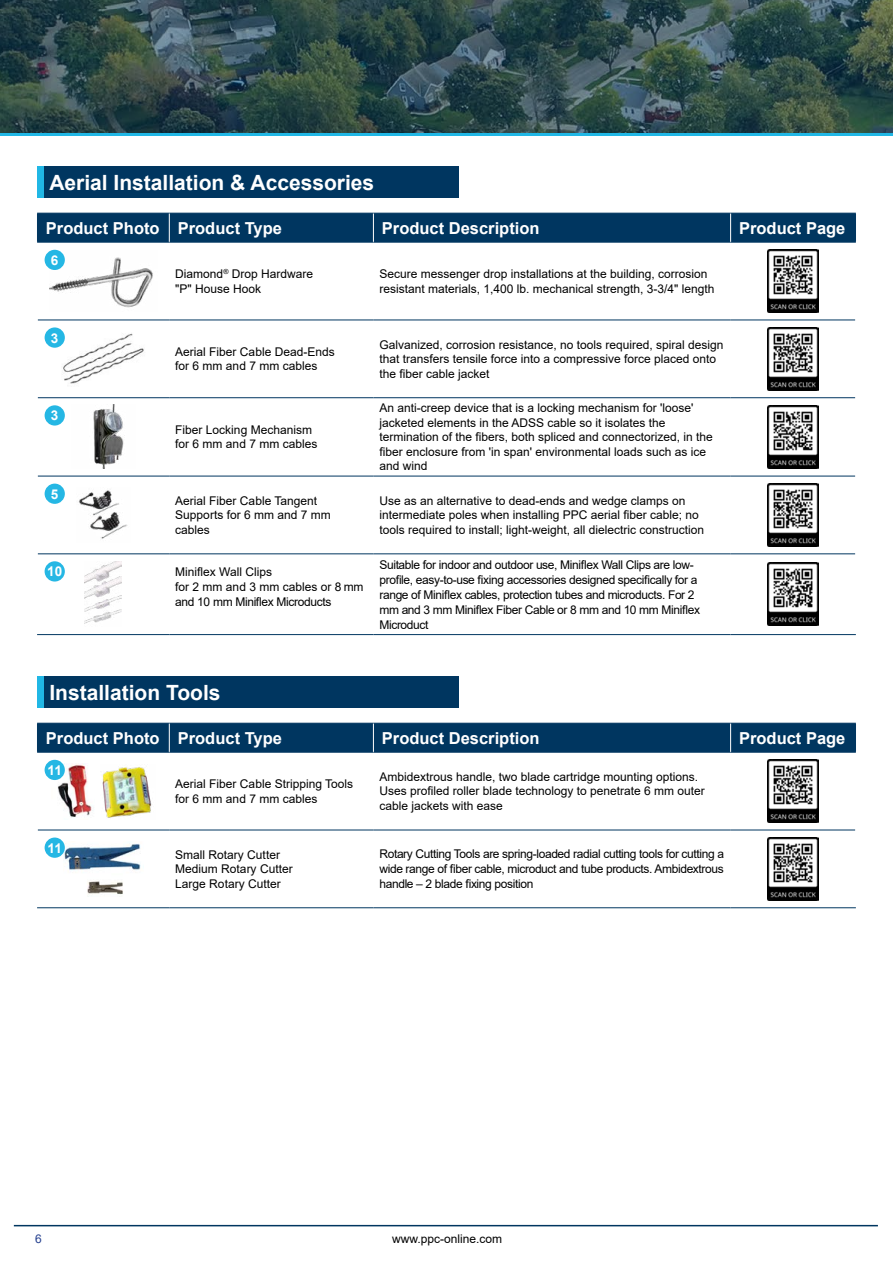
<style>
.page{position:relative;width:893px;height:1263px;background:#fff}
.page>*{position:absolute;margin:0;border:0;box-sizing:border-box;transform-origin:0 0}
.t1{font:700 21px "Arial";color:#fff}
.t2{font:700 16.5px "Arial";color:#fff}
.t3{font:700 13.5px "Arial";color:#fff}
.t4{font:12px/14.4px "Arial";color:#000101}
.t5{font:12px/14.4px "Arial";color:#000}
.t6{font:12px/15px "Arial";letter-spacing:-.03em;color:#000101}
.t7{font:12px "Arial";color:#25408f}
.s1{color:#000101}
</style>
<div class="page">
<div style="left:0;top:130px;width:893px;height:6px;background:#20b7e5"></div>
<hr style="left:14px;top:1225px;width:864px;height:1px;background:#003660">
<svg style="left:0;top:0;width:893px;height:133px;background:#314b4b"></svg>
<div style="left:43px;top:166px;width:416px;height:32px;background:#003660"></div>
<div style="left:37px;top:166px;width:6px;height:32px;background:#20b7e5"></div>
<div style="left:43px;top:676px;width:416px;height:32px;background:#003660"></div>
<div style="left:37px;top:676px;width:6px;height:32px;background:#20b7e5"></div>
<svg style="left:38px;top:249px;width:817px;height:375px"></svg>
<hr style="left:169px;top:243px;width:1px;height:77px;background:#fff">
<hr style="left:373px;top:243px;width:1px;height:77px;background:#fff">
<hr style="left:730px;top:243px;width:1px;height:77px;background:#fff">
<hr style="left:169px;top:320px;width:1px;height:77px;background:#fff">
<hr style="left:373px;top:320px;width:1px;height:77px;background:#fff">
<hr style="left:730px;top:320px;width:1px;height:77px;background:#fff">
<hr style="left:169px;top:398px;width:1px;height:78px;background:#fff">
<hr style="left:373px;top:398px;width:1px;height:78px;background:#fff">
<hr style="left:730px;top:398px;width:1px;height:78px;background:#fff">
<hr style="left:169px;top:476px;width:1px;height:77px;background:#fff">
<hr style="left:373px;top:476px;width:1px;height:77px;background:#fff">
<hr style="left:730px;top:476px;width:1px;height:77px;background:#fff">
<hr style="left:169px;top:554px;width:1px;height:80px;background:#fff">
<hr style="left:373px;top:554px;width:1px;height:80px;background:#fff">
<hr style="left:730px;top:554px;width:1px;height:80px;background:#fff">
<hr style="left:37px;top:242px;width:132px;height:1px;background:#003660">
<hr style="left:169px;top:242px;width:204px;height:1px;background:#003660">
<hr style="left:373px;top:242px;width:358px;height:1px;background:#003660">
<hr style="left:731px;top:242px;width:125px;height:1px;background:#003660">
<div style="left:37px;top:213px;width:819px;height:29px;background:#003660"></div>
<hr style="left:38px;top:320px;width:131px;height:1px;background:#003660">
<hr style="left:38px;top:397px;width:131px;height:1px;background:#003660">
<hr style="left:38px;top:476px;width:131px;height:1px;background:#003660">
<hr style="left:38px;top:553px;width:131px;height:1px;background:#003660">
<hr style="left:37px;top:634px;width:132px;height:1px;background:#003660">
<hr style="left:169px;top:320px;width:204px;height:1px;background:#003660">
<hr style="left:169px;top:397px;width:204px;height:1px;background:#003660">
<hr style="left:169px;top:476px;width:204px;height:1px;background:#003660">
<hr style="left:169px;top:553px;width:204px;height:1px;background:#003660">
<hr style="left:169px;top:634px;width:204px;height:1px;background:#003660">
<hr style="left:373px;top:320px;width:358px;height:1px;background:#003660">
<hr style="left:731px;top:320px;width:124px;height:1px;background:#003660">
<hr style="left:373px;top:397px;width:358px;height:1px;background:#003660">
<hr style="left:731px;top:397px;width:124px;height:1px;background:#003660">
<hr style="left:373px;top:476px;width:358px;height:1px;background:#003660">
<hr style="left:731px;top:476px;width:124px;height:1px;background:#003660">
<hr style="left:373px;top:553px;width:358px;height:1px;background:#003660">
<hr style="left:731px;top:553px;width:124px;height:1px;background:#003660">
<hr style="left:373px;top:634px;width:358px;height:1px;background:#003660">
<hr style="left:731px;top:634px;width:125px;height:1px;background:#003660">
<img style="left:50px;top:251px;width:107px;height:60px">
<img style="left:767px;top:249px;width:52px;height:64px">
<img style="left:61px;top:331px;width:85px;height:55px">
<img style="left:767px;top:327px;width:52px;height:63px">
<img style="left:71px;top:405px;width:64px;height:64px">
<img style="left:767px;top:405px;width:52px;height:64px">
<img style="left:76px;top:487px;width:55px;height:56px">
<img style="left:767px;top:483px;width:52px;height:64px">
<img style="left:85px;top:561px;width:37px;height:63px">
<img style="left:767px;top:562px;width:52px;height:64px">
<div style="left:45px;top:484px;width:20px;height:20px;background:#25b7e4;border-radius:50%"></div>
<div style="left:45px;top:561px;width:20px;height:20px;background:#25b7e4;border-radius:50%"></div>
<div style="left:45px;top:250px;width:20px;height:20px;background:#25b7e4;border-radius:50%"></div>
<div style="left:45px;top:327px;width:20px;height:21px;background:#25b7e4;border-radius:50%"></div>
<div style="left:45px;top:405px;width:20px;height:21px;background:#25b7e4;border-radius:50%"></div>
<svg style="left:38px;top:759px;width:817px;height:142px"></svg>
<hr style="left:169px;top:753px;width:1px;height:77px;background:#fff">
<hr style="left:373px;top:753px;width:1px;height:77px;background:#fff">
<hr style="left:730px;top:753px;width:1px;height:77px;background:#fff">
<hr style="left:169px;top:830px;width:1px;height:77px;background:#fff">
<hr style="left:373px;top:830px;width:1px;height:77px;background:#fff">
<hr style="left:730px;top:830px;width:1px;height:77px;background:#fff">
<hr style="left:37px;top:752px;width:132px;height:1px;background:#003660">
<hr style="left:169px;top:752px;width:204px;height:1px;background:#003660">
<hr style="left:373px;top:752px;width:358px;height:1px;background:#003660">
<hr style="left:731px;top:752px;width:125px;height:1px;background:#003660">
<div style="left:37px;top:723px;width:819px;height:29px;background:#003660"></div>
<hr style="left:38px;top:830px;width:131px;height:1px;background:#003660">
<hr style="left:37px;top:907px;width:132px;height:1px;background:#003660">
<hr style="left:169px;top:830px;width:204px;height:1px;background:#003660">
<hr style="left:169px;top:907px;width:204px;height:1px;background:#003660">
<hr style="left:373px;top:830px;width:358px;height:1px;background:#003660">
<hr style="left:731px;top:830px;width:124px;height:1px;background:#003660">
<hr style="left:373px;top:907px;width:358px;height:1px;background:#003660">
<hr style="left:731px;top:907px;width:125px;height:1px;background:#003660">
<img style="left:52px;top:763px;width:42px;height:56px">
<img style="left:100px;top:765px;width:55px;height:54px">
<img style="left:767px;top:759px;width:52px;height:64px">
<img style="left:63px;top:841px;width:81px;height:56px">
<img style="left:767px;top:837px;width:52px;height:63px">
<div style="left:45px;top:760px;width:20px;height:20px;background:#25b7e4;border-radius:50%"></div>
<div style="left:45px;top:837px;width:20px;height:21px;background:#25b7e4;border-radius:50%"></div>
<h1 class="t1" style="left:49px;top:168px;width:326px">Aerial Installation &amp; Accessories</h1>
<h2 class="t2" style="left:46px;top:216px;width:238px">Product Photo Product Type</h2>
<h2 class="t2" style="left:382px;top:216px;width:159px">Product Description</h2>
<h2 class="t2" style="left:739px;top:216px;width:108px">Product Page</h2>
<p class="t5" style="left:175px;top:267px;width:139px">Diamond<sup>®</sup> Drop Hardware "P" House Hook</p>
<p class="t4" style="left:379px;top:267px;width:337px">Secure messenger drop installations at the building, corrosion resistant materials, 1,400 lb. mechanical strength, 3-3/4" length</p>
<p class="t3" style="left:51px;top:251px;width:9px">6</p>
<p class="t3" style="left:51px;top:328px;width:9px">3</p>
<p class="t3" style="left:51px;top:406px;width:9px">3</p>
<p class="t3" style="left:51px;top:484px;width:9px">5</p>
<p class="t3" style="left:47px;top:562px;width:17px">10</p>
<p class="t5" style="left:175px;top:344px;width:161px">Aerial Fiber Cable Dead-Ends for 6 mm and 7 mm cables</p>
<p class="t4" style="left:379px;top:337px;width:346px">Galvanized, corrosion resistance, no tools required, spiral design that transfers tensile force into a compressive force placed onto the fiber cable jacket</p>
<p class="t5" style="left:175px;top:423px;width:144px">Fiber Locking Mechanism for 6 mm and 7 mm cables</p>
<p class="t4" style="left:379px;top:401px;width:335px">An anti-creep device that is a locking mechanism for 'loose' jacketed elements in the ADSS cable so it isolates the termination of the fibers, both spliced and connectorized, in the fiber enclosure from 'in span' environmental loads such as ice and wind</p>
<p class="t5" style="left:175px;top:493px;width:157px">Aerial Fiber Cable Tangent<br>Supports for 6 mm and 7 mm cables</p>
<p class="t4" style="left:379px;top:493px;width:326px">Use as an alternative to dead-ends and wedge clamps on intermediate poles when installing PPC aerial fiber cable; no tools required to install; light-weight, all dielectric construction</p>
<p class="t5" style="left:175px;top:565px;width:190px;line-height:15px">Miniflex Wall Clips<br>for 2 mm and 3 mm cables or <span class="s1">8 mm and 10 mm Miniflex Microducts</span></p>
<p class="t6" style="left:379px;top:557px;width:322px">Suitable for indoor and outdoor use, Miniflex Wall Clips are low&shy;profile, easy-to-use fixing accessories designed specifically for a range of Miniflex cables, protection tubes and microducts. For 2 mm and 3 mm Miniflex Fiber Cable or 8 mm and 10 mm Miniflex Microduct</p>
<h1 class="t1" style="left:49px;top:678px;width:173px">Installation Tools</h1>
<h2 class="t2" style="left:46px;top:726px;width:238px">Product Photo Product Type</h2>
<h2 class="t2" style="left:382px;top:726px;width:159px">Product Description</h2>
<h2 class="t2" style="left:739px;top:726px;width:108px">Product Page</h2>
<p class="t5" style="left:175px;top:777px;width:179px">Aerial Fiber Cable Stripping Tools for 6 mm and 7 mm cables</p>
<p class="t4" style="left:379px;top:769px;width:327px">Ambidextrous handle, two blade cartridge mounting options.<br>Uses profiled roller blade technology to penetrate 6 mm outer cable jackets with ease</p>
<p class="t5" style="left:175px;top:847px;width:119px">Small Rotary Cutter<br>Medium Rotary Cutter<br>Large Rotary Cutter</p>
<p class="t4" style="left:379px;top:846px;width:346px;line-height:15px;text-align:justify">Rotary Cutting Tools are spring-loaded radial cutting tools for cutting a wide range of fiber cable, microduct and tube products. Ambidextrous handle – 2 blade fixing position</p>
<p class="t3" style="left:48px;top:760px;width:16px">11</p>
<p class="t3" style="left:48px;top:838px;width:16px">11</p>
<p class="t7" style="left:35px;top:1231px;width:8px">6</p>
<p class="t5" style="left:392px;top:1232px;width:112px">www.ppc-online.com</p>
</div>
